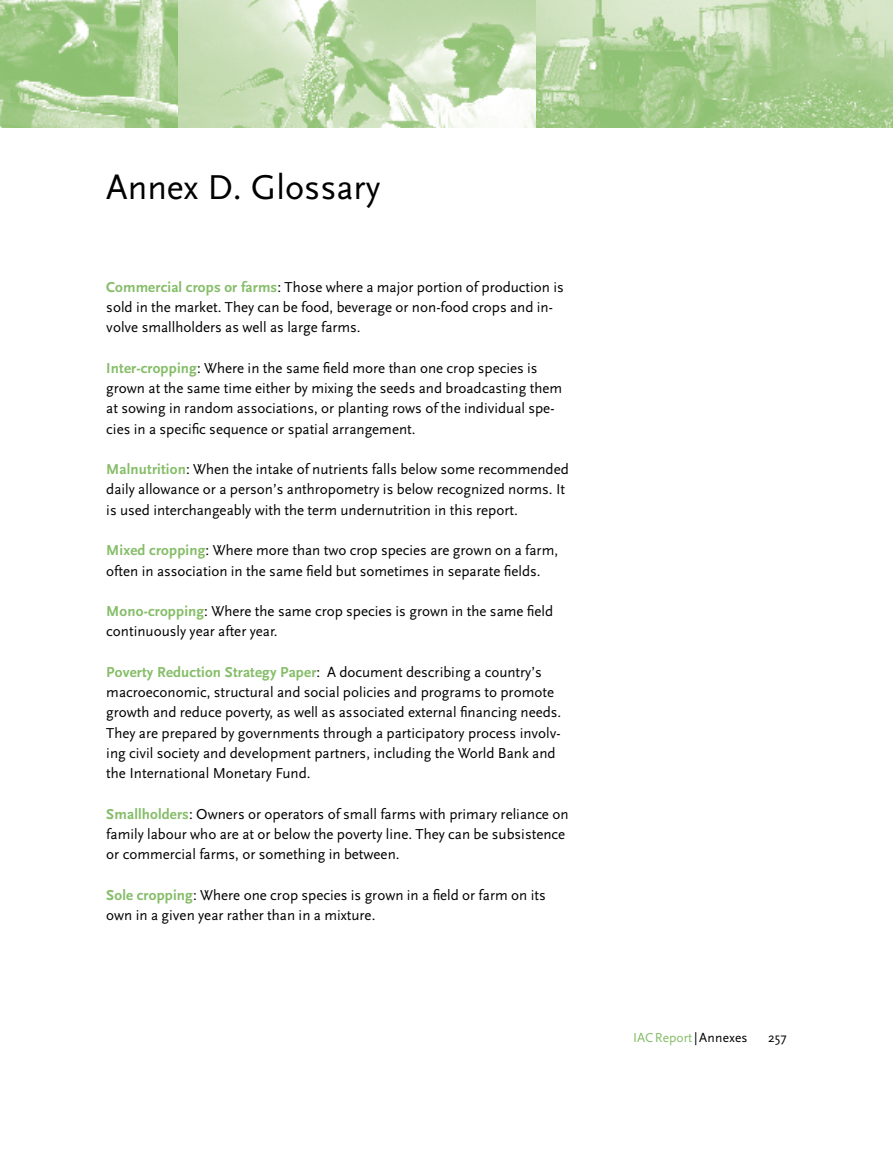
<style>
.page{position:relative;width:893px;height:1149px;background:#fff}
.page>*{position:absolute;margin:0;border:0;box-sizing:border-box;transform-origin:0 0}
.kop_1{font:36px "Scala Sans";color:#000}
.bodytekst_zi{font:15px/20.2px "Scala Sans";color:#000}
.t1{font:13.5px "Scala Sans";color:#85bd68}
.t2{font:13.5px "Scala Sans";color:#000}
.s1{font-weight:700;color:#85bd68}
.s2{color:#000}
</style>
<div class="page">
<img style="left:0;top:0;width:893px;height:128px">
<p class="kop_1" style="left:106px;top:167px;width:275px">Annex D. Glossary</p>
<p class="bodytekst_zi" style="left:106px;top:277px;width:459px"><span class="s1">Commercial crops or farms</span>: Those where a major portion of production is sold in the market. They can be food, beverage or non-food crops and in&shy;volve smallholders as well as large farms.</p>
<p class="bodytekst_zi" style="left:106px;top:358px;width:457px"><span class="s1">Inter-cropping</span>: Where in the same field more than one crop species is grown at the same time either by mixing the seeds and broadcasting them at sowing in random associations, or planting rows of the individual spe&shy;cies in a specific sequence or spatial arrangement.</p>
<p class="bodytekst_zi" style="left:106px;top:459px;width:464px"><span class="s1">Malnutrition</span>: When the intake of nutrients falls below some recommended daily allowance or a person’s anthropometry is below recognized norms. It is used interchangeably with the term undernutrition in this report.</p>
<p class="bodytekst_zi" style="left:106px;top:540px;width:453px"><span class="s1">Mixed cropping</span>: Where more than two crop species are grown on a farm, often in association in the same field but sometimes in separate fields.</p>
<p class="bodytekst_zi" style="left:106px;top:601px;width:448px"><span class="s1">Mono-cropping</span>: Where the same crop species is grown in the same field continuously year after year.</p>
<p class="bodytekst_zi" style="left:106px;top:662px;width:457px"><span class="s1">Poverty Reduction Strategy Paper</span>: A document describing a country’s macroeconomic, structural and social policies and programs to promote growth and reduce poverty, as well as associated external financing needs.<br>They are prepared by governments through a participatory process involv&shy;ing civil society and development partners, including the World Bank and the International Monetary Fund.</p>
<p class="bodytekst_zi" style="left:106px;top:803px;width:464px"><span class="s1">Smallholders</span>: Owners or operators of small farms with primary reliance on family labour who are at or below the poverty line. They can be subsistence or commercial farms, or something in between.</p>
<p class="bodytekst_zi" style="left:106px;top:884px;width:441px"><span class="s1">Sole cropping</span>: Where one crop species is grown in a field or farm on its own in a given year rather than in a mixture.</p>
<p class="t1" style="left:633px;top:1030px;width:116px">IAC Report <span class="s2">| Annexes</span></p>
<p class="t2" style="left:768px;top:1030px;width:20px">257</p>
</div>
